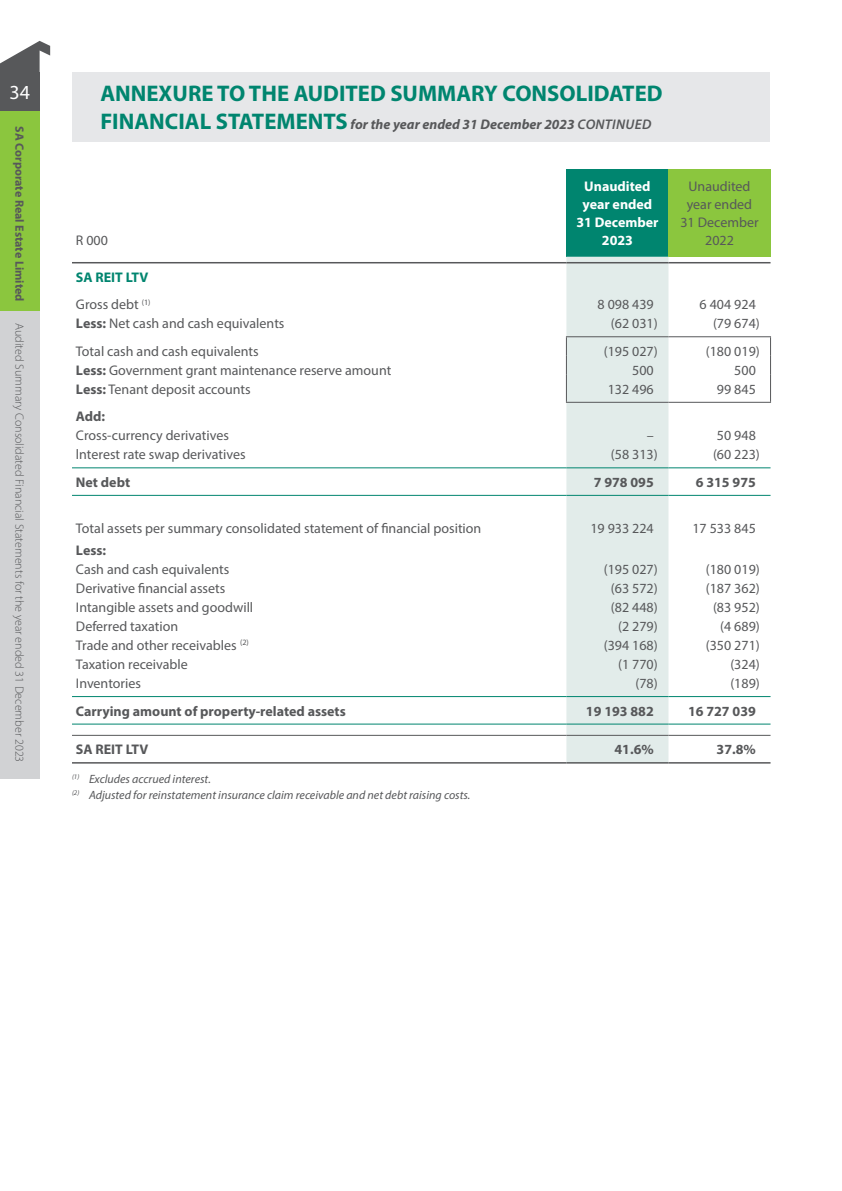
<style>
.page{position:relative;width:842px;height:1191px;background:#fff}
.page>*{position:absolute;margin:0;border:0;box-sizing:border-box;transform-origin:0 0}
.heading{font:700 22.6px "Myriad Pro";color:#00856f}
.t1{font:20px "Myriad Pro";color:#fff}
.t2{font:14px/18px "Myriad Pro";color:#57585a;text-align:center}
.t3{font:700 14px "Myriad Pro";color:#57585a}
.heading-2{font:italic 700 14px "Myriad Pro";color:#57585a}
.t4{font:700 14px/18px "Myriad Pro";color:#fff}
.t5{font:700 14px "Myriad Pro";color:#00856f}
.body_copy{font:italic 12px "Myriad Pro";color:#57585a}
.t6{font:300 12px "Myriad Pro";color:#57585a}
.t7{font:700 12px "Myriad Pro";color:#57585a}
.s1{font-style:normal;font-size:22.6px;color:#00856f}
.s2{font-weight:600}
.s3{font-weight:700}
</style>
<div class="page">
<svg style="left:0;top:41px;width:50px;height:31px"></svg>
<div style="left:0;top:72px;width:40px;height:40px;background:#57585a"></div>
<div style="left:0;top:112px;width:40px;height:199px;background:#8bc63e"></div>
<div style="left:0;top:311px;width:40px;height:467px;background:#d1d2d4"></div>
<div style="left:72px;top:72px;width:698px;height:69px;background:#e6e7e9"></div>
<div style="left:566px;top:169px;width:102px;height:88px;background:#00856f"></div>
<div style="left:668px;top:169px;width:102px;height:88px;background:#8bc63e"></div>
<div style="left:566px;top:257px;width:102px;height:505px;background:#e2ecea"></div>
<hr style="left:566px;top:336px;width:102px;height:1px;background:#57585a">
<hr style="left:668px;top:336px;width:103px;height:1px;background:#57585a">
<svg style="left:566px;top:337px;width:1px;height:65px"></svg>
<svg style="left:770px;top:337px;width:1px;height:65px"></svg>
<hr style="left:566px;top:402px;width:102px;height:1px;background:#57585a">
<hr style="left:668px;top:402px;width:103px;height:1px;background:#57585a">
<hr style="left:72px;top:262px;width:494px;height:1px;background:#57585a">
<hr style="left:566px;top:262px;width:102px;height:1px;background:#57585a">
<hr style="left:668px;top:262px;width:102px;height:1px;background:#57585a">
<hr style="left:72px;top:735px;width:494px;height:1px;background:#57585a">
<hr style="left:566px;top:735px;width:102px;height:1px;background:#57585a">
<hr style="left:668px;top:735px;width:102px;height:1px;background:#57585a">
<hr style="left:72px;top:762px;width:494px;height:1px;background:#57585a">
<hr style="left:566px;top:762px;width:102px;height:1px;background:#57585a">
<hr style="left:668px;top:762px;width:102px;height:1px;background:#57585a">
<hr style="left:72px;top:467px;width:494px;height:1px;background:#00856f">
<hr style="left:566px;top:467px;width:102px;height:1px;background:#00856f">
<hr style="left:668px;top:467px;width:102px;height:1px;background:#00856f">
<hr style="left:72px;top:495px;width:494px;height:1px;background:#00856f">
<hr style="left:566px;top:495px;width:102px;height:1px;background:#00856f">
<hr style="left:668px;top:495px;width:102px;height:1px;background:#00856f">
<hr style="left:72px;top:696px;width:494px;height:1px;background:#00856f">
<hr style="left:566px;top:696px;width:102px;height:1px;background:#00856f">
<hr style="left:668px;top:696px;width:102px;height:1px;background:#00856f">
<hr style="left:72px;top:723px;width:494px;height:1px;background:#00856f">
<hr style="left:566px;top:723px;width:102px;height:1px;background:#00856f">
<hr style="left:668px;top:723px;width:102px;height:1px;background:#00856f">
<p class="t1" style="left:10px;top:80px;width:22px">34</p>
<p class="t7" style="left:27px;top:126px;width:176px;rotate:90deg">SA Corporate Real Estate Limited</p>
<p class="t6" style="left:27px;top:323px;width:440px;rotate:90deg">Audited Summary Consolidated Financial Statements for the year ended 31 December 2023</p>
<p class="heading" style="left:100px;top:79px;width:564px">ANNEXURE TO THE AUDITED SUMMARY CONSOLIDATED</p>
<p class="heading-2" style="left:100px;top:115px;width:552px"><span class="s1">FINANCIAL STATEMENTS</span> for the year ended 31 December 2023 <span class="s2">CONTINUED</span></p>
<p class="t2" style="left:76px;top:231px;width:34px">R 000</p>
<p class="t4" style="left:583px;top:177px;width:71px">Unaudited year ended</p>
<p class="t4" style="left:576px;top:213px;width:84px;text-align:center">31 December<br>2023</p>
<p class="t2" style="left:680px;top:177px;width:80px">Unaudited year ended<br>31 December<br>2022</p>
<p class="t5" style="left:76px;top:268px;width:74px">SA REIT LTV</p>
<p class="t2" style="left:76px;top:295px;width:76px">Gross debt <sup>(1)</sup></p>
<p class="t2" style="left:598px;top:295px;width:58px">8 098 439</p>
<p class="t2" style="left:700px;top:295px;width:58px">6 404 924</p>
<p class="t2" style="left:76px;top:314px;width:210px"><span class="s3">Less:</span> Net cash and cash equivalents</p>
<p class="t2" style="left:611px;top:314px;width:48px">(62 031)</p>
<p class="t2" style="left:713px;top:314px;width:48px">(79 674)</p>
<p class="t2" style="left:76px;top:342px;width:184px">Total cash and cash equivalents</p>
<p class="t2" style="left:604px;top:342px;width:56px">(195 027)</p>
<p class="t2" style="left:706px;top:342px;width:56px">(180 019)</p>
<p class="t2" style="left:76px;top:361px;width:317px"><span class="s3">Less:</span> Government grant maintenance reserve amount</p>
<p class="t2" style="left:632px;top:361px;width:23px">500</p>
<p class="t2" style="left:734px;top:361px;width:23px">500</p>
<p class="t2" style="left:76px;top:380px;width:176px"><span class="s3">Less:</span> Tenant deposit accounts</p>
<p class="t2" style="left:608px;top:380px;width:48px">132 496</p>
<p class="t2" style="left:717px;top:380px;width:40px">99 845</p>
<p class="t3" style="left:76px;top:407px;width:31px">Add:</p>
<p class="t2" style="left:76px;top:426px;width:155px">Cross-currency derivatives</p>
<p class="t2" style="left:647px;top:426px;width:8px">–</p>
<p class="t2" style="left:717px;top:426px;width:40px">50 948</p>
<p class="t2" style="left:76px;top:445px;width:171px">lnterest rate swap derivatives</p>
<p class="t2" style="left:611px;top:445px;width:48px">(58 313)</p>
<p class="t2" style="left:713px;top:445px;width:48px">(60 223)</p>
<p class="t3" style="left:76px;top:473px;width:56px">Net debt</p>
<p class="t3" style="left:594px;top:473px;width:62px">7 978 095</p>
<p class="t3" style="left:696px;top:473px;width:62px">6 315 975</p>
<p class="t2" style="left:76px;top:519px;width:407px">Total assets per summary consolidated statement of financial position</p>
<p class="t2" style="left:590px;top:519px;width:65px">19 933 224</p>
<p class="t2" style="left:692px;top:519px;width:65px">17 533 845</p>
<p class="t3" style="left:76px;top:541px;width:32px">Less:</p>
<p class="t2" style="left:76px;top:560px;width:155px">Cash and cash equivalents</p>
<p class="t2" style="left:604px;top:560px;width:56px">(195 027)</p>
<p class="t2" style="left:706px;top:560px;width:56px">(180 019)</p>
<p class="t2" style="left:76px;top:579px;width:151px">Derivative financial assets</p>
<p class="t2" style="left:611px;top:579px;width:48px">(63 572)</p>
<p class="t2" style="left:706px;top:579px;width:56px">(187 362)</p>
<p class="t2" style="left:76px;top:598px;width:179px">Intangible assets and goodwill</p>
<p class="t2" style="left:611px;top:598px;width:48px">(82 448)</p>
<p class="t2" style="left:713px;top:598px;width:48px">(83 952)</p>
<p class="t2" style="left:76px;top:617px;width:104px">Deferred taxation</p>
<p class="t2" style="left:618px;top:617px;width:41px">(2 279)</p>
<p class="t2" style="left:720px;top:617px;width:41px">(4 689)</p>
<p class="t2" style="left:76px;top:636px;width:174px">Trade and other receivables <sup>(2)</sup></p>
<p class="t2" style="left:604px;top:636px;width:56px">(394 168)</p>
<p class="t2" style="left:706px;top:636px;width:56px">(350 271)</p>
<p class="t2" style="left:76px;top:655px;width:113px">Taxation receivable</p>
<p class="t2" style="left:618px;top:655px;width:41px">(1 770)</p>
<p class="t2" style="left:730px;top:655px;width:31px">(324)</p>
<p class="t2" style="left:76px;top:674px;width:67px">Inventories</p>
<p class="t2" style="left:635px;top:674px;width:24px">(78)</p>
<p class="t2" style="left:730px;top:674px;width:31px">(189)</p>
<p class="t3" style="left:76px;top:701px;width:271px">Carrying amount of property-related assets</p>
<p class="t3" style="left:586px;top:701px;width:69px">19 193 882</p>
<p class="t3" style="left:688px;top:701px;width:69px">16 727 039</p>
<p class="t3" style="left:76px;top:740px;width:74px">SA REIT LTV</p>
<p class="t3" style="left:614px;top:740px;width:41px">41.6%</p>
<p class="t3" style="left:717px;top:740px;width:41px">37.8%</p>
<p class="body_copy" style="left:72px;top:771px;width:140px"><sup>(1)</sup> Excludes accrued interest.</p>
<p class="body_copy" style="left:72px;top:787px;width:400px"><sup>(2)</sup> Adjusted for reinstatement insurance claim receivable and net debt raising costs.</p>
</div>
